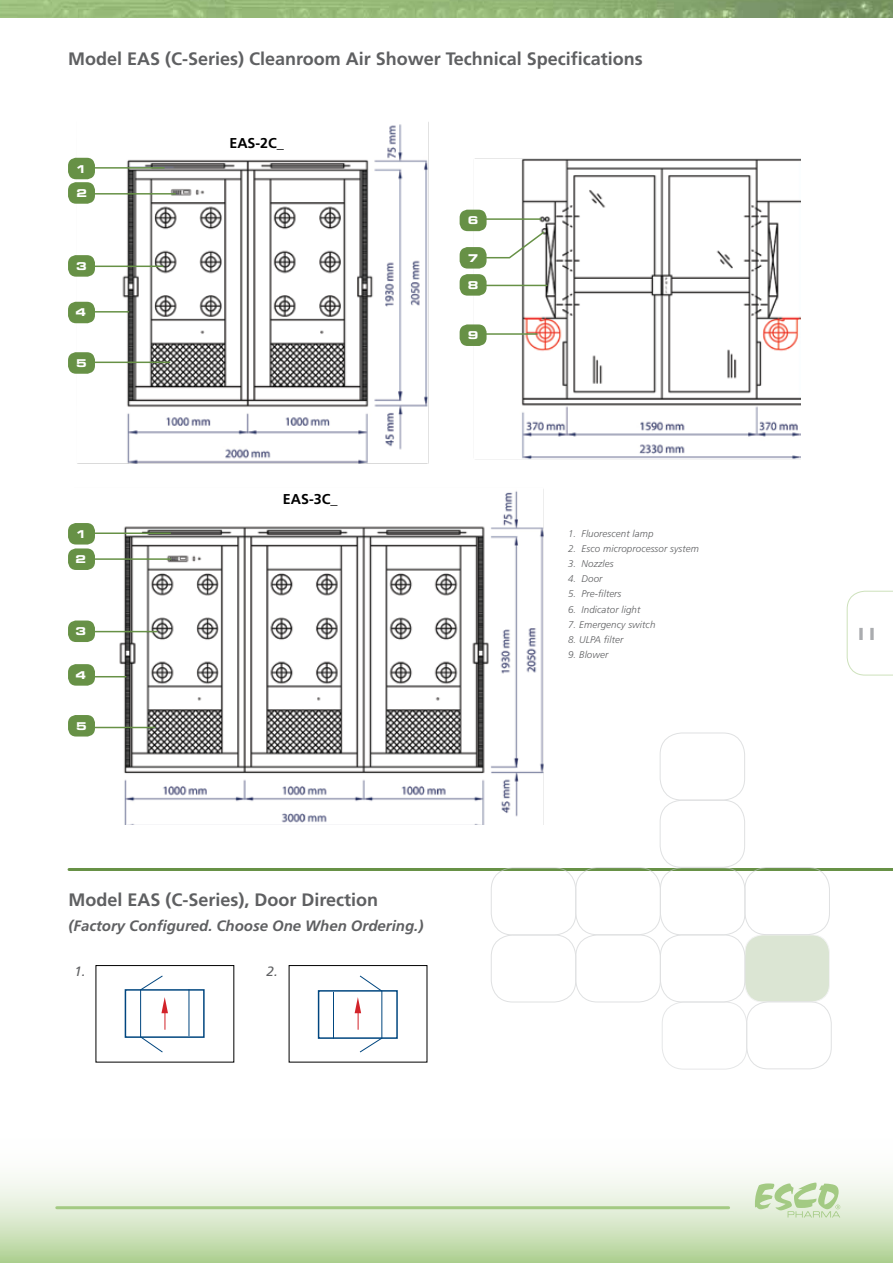
<style>
.page{position:relative;width:893px;height:1263px;background:#fff}
.page>*{position:absolute;margin:0;border:0;box-sizing:border-box;transform-origin:0 0}
.t1{font:700 18px "Frutiger LT Std";color:#5f6062}
.t2{font:700 18px "Gill Sans";color:#aaacaf}
.t3{font:italic 700 15px "Frutiger LT Std";color:#5f6062}
.t4{font:700 14.25px "Frutiger LT Std";color:#000}
.t5{font:italic 13.5px "Frutiger LT Std";color:#5f6062}
.t6{font:10.8px "Eurostile LT Std Bold Ex 2";color:#fff}
.t7{font:italic 300 9.75px "Frutiger LT Std";letter-spacing:.01em;color:#5f6062}
</style>
<div class="page">
<img style="left:0;top:0;width:893px;height:17px">
<svg style="left:1px;top:978px;width:892px;height:285px"></svg>
<svg style="left:0;top:1176px;width:1px;height:87px"></svg>
<hr style="left:57px;top:1206px;width:672px;height:3px;background:#a3ca83">
<svg style="left:755px;top:1182px;width:85px;height:35px;background:#cbe0b9"></svg>
<img style="left:75px;top:122px;width:725px;height:702px">
<div style="left:289px;top:966px;width:137px;height:97px;background:#fff"></div>
<div style="left:289px;top:965px;width:138px;height:97px;border:1px solid #000"></div>
<div style="left:318px;top:990px;width:80px;height:49px;border:2px solid #00467f"></div>
<svg style="left:333px;top:975px;width:50px;height:78px"></svg>
<div style="left:96px;top:966px;width:137px;height:97px;background:#fff"></div>
<div style="left:96px;top:965px;width:138px;height:97px;border:1px solid #000"></div>
<div style="left:125px;top:989px;width:80px;height:49px;border:2px solid #00467f"></div>
<svg style="left:140px;top:975px;width:50px;height:78px"></svg>
<hr style="left:94px;top:167px;width:70px;height:2px;background:#679146">
<hr style="left:94px;top:193px;width:81px;height:2px;background:#679146">
<hr style="left:94px;top:266px;width:69px;height:1px;background:#679146">
<hr style="left:94px;top:311px;width:35px;height:2px;background:#679146">
<hr style="left:95px;top:362px;width:75px;height:1px;background:#679146">
<hr style="left:95px;top:532px;width:75px;height:2px;background:#679146">
<hr style="left:95px;top:558px;width:75px;height:2px;background:#679146">
<hr style="left:95px;top:631px;width:62px;height:1px;background:#679146">
<hr style="left:95px;top:676px;width:31px;height:1px;background:#679146">
<hr style="left:95px;top:727px;width:60px;height:1px;background:#679146">
<div style="left:68px;top:158px;width:27px;height:21px;background:#679146;border-radius:8px"></div>
<div style="left:68px;top:182px;width:27px;height:22px;background:#679146;border-radius:8px"></div>
<div style="left:68px;top:302px;width:27px;height:21px;background:#679146;border-radius:8px"></div>
<div style="left:68px;top:255px;width:27px;height:22px;background:#679146;border-radius:8px"></div>
<div style="left:68px;top:352px;width:27px;height:22px;background:#679146;border-radius:8px"></div>
<hr style="left:483px;top:218px;width:58px;height:2px;background:#679146">
<hr style="left:483px;top:285px;width:64px;height:1px;background:#679146">
<hr style="left:483px;top:333px;width:54px;height:2px;background:#679146">
<div style="left:460px;top:210px;width:27px;height:21px;background:#679146;border-radius:8px"></div>
<svg style="left:485px;top:230px;width:61px;height:29px"></svg>
<div style="left:460px;top:247px;width:27px;height:22px;background:#679146;border-radius:8px"></div>
<div style="left:460px;top:274px;width:27px;height:22px;background:#679146;border-radius:8px"></div>
<div style="left:460px;top:324px;width:27px;height:22px;background:#679146;border-radius:8px"></div>
<div style="left:68px;top:715px;width:27px;height:21px;background:#679146;border-radius:8px"></div>
<div style="left:68px;top:664px;width:27px;height:22px;background:#679146;border-radius:8px"></div>
<div style="left:68px;top:620px;width:27px;height:22px;background:#679146;border-radius:8px"></div>
<div style="left:68px;top:548px;width:27px;height:22px;background:#679146;border-radius:8px"></div>
<div style="left:68px;top:523px;width:27px;height:21px;background:#679146;border-radius:8px"></div>
<hr style="left:69px;top:868px;width:824px;height:3px;background:#679146">
<div style="left:662px;top:1002px;width:85px;height:67px;border:1px solid #caccce;border-radius:22px"></div>
<div style="left:491px;top:867px;width:85px;height:68px;border:1px solid #caccce;border-radius:22px"></div>
<div style="left:660px;top:867px;width:85px;height:68px;border:1px solid #caccce;border-radius:22px"></div>
<div style="left:660px;top:800px;width:85px;height:68px;border:1px solid #caccce;border-radius:22px"></div>
<div style="left:660px;top:733px;width:85px;height:67px;border:1px solid #caccce;border-radius:22px"></div>
<div style="left:660px;top:934px;width:85px;height:68px;border:1px solid #caccce;border-radius:22px"></div>
<div style="left:745px;top:935px;width:84px;height:67px;background:#dbe5d3;border-radius:18px"></div>
<div style="left:745px;top:934px;width:85px;height:68px;border:1px solid #caccce;border-radius:18px"></div>
<div style="left:745px;top:867px;width:85px;height:68px;border:1px solid #caccce;border-radius:22px"></div>
<div style="left:491px;top:935px;width:85px;height:67px;border:1px solid #caccce;border-radius:22px"></div>
<div style="left:575px;top:934px;width:86px;height:68px;border:1px solid #caccce;border-radius:22px"></div>
<div style="left:575px;top:867px;width:86px;height:68px;border:1px solid #caccce;border-radius:22px"></div>
<div style="left:746px;top:1001px;width:86px;height:68px;border:1px solid #caccce;border-radius:22px"></div>
<svg style="left:847px;top:591px;width:46px;height:84px"></svg>
<h1 class="t1" style="left:68px;top:48px;width:576px">Model EAS (C-Series) Cleanroom Air Shower Technical Specifications</h1>
<p class="t6" style="left:76px;top:161px;width:12px">1</p>
<p class="t6" style="left:76px;top:185px;width:12px">2</p>
<p class="t6" style="left:76px;top:258px;width:12px">3</p>
<p class="t6" style="left:76px;top:305px;width:12px">4</p>
<p class="t6" style="left:76px;top:355px;width:12px">5</p>
<p class="t6" style="left:76px;top:526px;width:12px">1</p>
<p class="t6" style="left:76px;top:552px;width:12px">2</p>
<p class="t6" style="left:76px;top:624px;width:12px">3</p>
<p class="t6" style="left:76px;top:667px;width:12px">4</p>
<p class="t6" style="left:76px;top:718px;width:12px">5</p>
<h3 class="t4" style="left:229px;top:134px;width:56px">EAS-2C_</h3>
<h3 class="t4" style="left:283px;top:491px;width:56px">EAS-3C_</h3>
<p class="t6" style="left:468px;top:213px;width:12px">6</p>
<p class="t6" style="left:468px;top:250px;width:12px">7</p>
<p class="t6" style="left:468px;top:277px;width:12px">8</p>
<p class="t6" style="left:468px;top:328px;width:12px">9</p>
<h1 class="t1" style="left:69px;top:889px;width:311px">Model EAS (C-Series), Door Direction</h1>
<h2 class="t3" style="left:69px;top:917px;width:356px">(Factory Configured. Choose One When Ordering.)</h2>
<h3 class="t5" style="left:74px;top:963px;width:13px">1.</h3>
<h3 class="t5" style="left:267px;top:963px;width:13px">2.</h3>
<p class="t7" style="left:568px;top:528px;width:87px">1. Fluorescent lamp</p>
<p class="t7" style="left:568px;top:543px;width:132px">2. Esco microprocessor system</p>
<p class="t7" style="left:568px;top:558px;width:47px">3. Nozzles</p>
<p class="t7" style="left:568px;top:573px;width:36px">4. Door</p>
<p class="t7" style="left:568px;top:588px;width:55px">5. Pre-filters</p>
<p class="t7" style="left:568px;top:604px;width:74px">6. Indicator light</p>
<p class="t7" style="left:568px;top:619px;width:89px">7. Emergency switch</p>
<p class="t7" style="left:568px;top:634px;width:57px">8. ULPA filter</p>
<p class="t7" style="left:568px;top:649px;width:42px">9. Blower</p>
<h1 class="t2" style="left:856px;top:619px;width:23px">11</h1>
</div>
